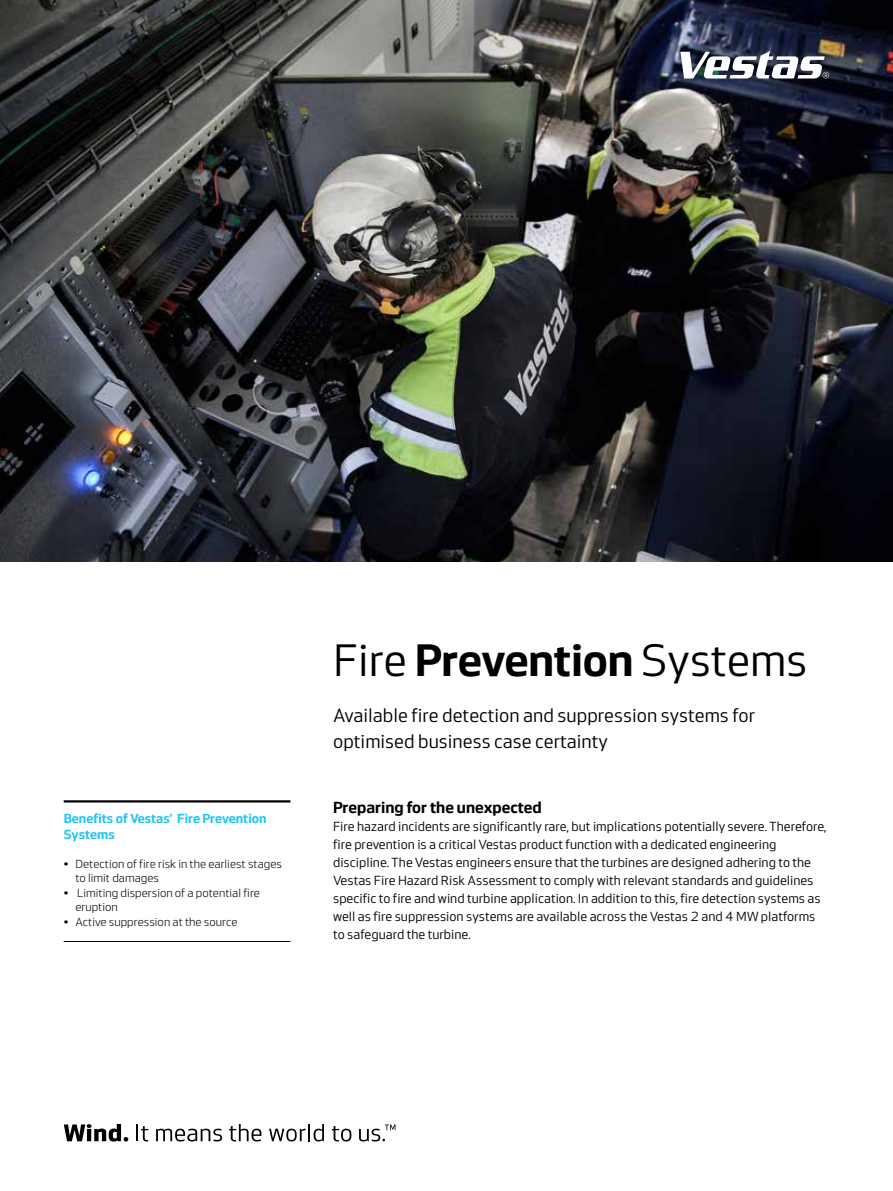
<style>
.page{position:relative;width:893px;height:1191px;background:#fff}
.page>*{position:absolute;margin:0;border:0;box-sizing:border-box;transform-origin:0 0}
.t1{font:46.5px "Vestas Sans";letter-spacing:-.005em;color:#000}
.t2{font:19.5px/25.5px "Vestas Sans";color:#000}
.t3{font:600 16.5px "Vestas Sans";color:#000}
.t4{font:13.5px/18px "Vestas Sans";color:#000}
.t5{font:600 13.5px/16.2px "Vestas Sans";color:#20c4f4}
.t6{font:12px/14.4px "Vestas Sans Standard";color:#000}
.s1{font-weight:600}
</style>
<div class="page">
<img style="left:0;top:0;width:893px;height:561px">
<hr style="left:64px;top:800px;width:226px;height:2px;background:#000">
<hr style="left:64px;top:941px;width:226px;height:1px;background:#000">
<svg style="left:64px;top:1124px;width:64px;height:17px"></svg>
<svg style="left:136px;top:1124px;width:12px;height:17px"></svg>
<svg style="left:156px;top:1128px;width:66px;height:13px"></svg>
<svg style="left:229px;top:1124px;width:32px;height:17px"></svg>
<svg style="left:269px;top:1124px;width:55px;height:17px"></svg>
<svg style="left:332px;top:1126px;width:19px;height:15px"></svg>
<svg style="left:359px;top:1124px;width:36px;height:17px"></svg>
<svg style="left:680px;top:51px;width:149px;height:27px"></svg>
<p class="t5" style="left:64px;top:810px;width:204px">Benefits of Vestas’ Fire Prevention<br>Systems</p>
<p class="t6" style="left:75px;top:856px;width:208px;text-indent:-12px">• Detection of fire risk in the earliest stages to limit damages</p>
<p class="t6" style="left:75px;top:885px;width:186px;text-indent:-12px">• Limiting dispersion of a potential fire eruption</p>
<p class="t6" style="left:64px;top:914px;width:175px">• Active suppression at the source</p>
<h1 class="t1" style="left:333px;top:635px;width:476px">Fire <span class="s1">Prevention</span> Systems</h1>
<h2 class="t2" style="left:333px;top:703px;width:423px">Available fire detection and suppression systems for optimised business case certainty</h2>
<p class="t3" style="left:333px;top:799px;width:210px">Preparing for the unexpected</p>
<p class="t4" style="left:333px;top:818px;width:495px">Fire hazard incidents are significantly rare, but implications potentially severe. Therefore, fire prevention is a critical Vestas product function with a dedicated engineering discipline. The Vestas engineers ensure that the turbines are designed adhering to the Vestas Fire Hazard Risk Assessment to comply with relevant standards and guidelines specific to fire and wind turbine application. In addition to this, fire detection systems as well as fire suppression systems are available across the Vestas 2 and 4 MW platforms to safeguard the turbine.</p>
</div>
